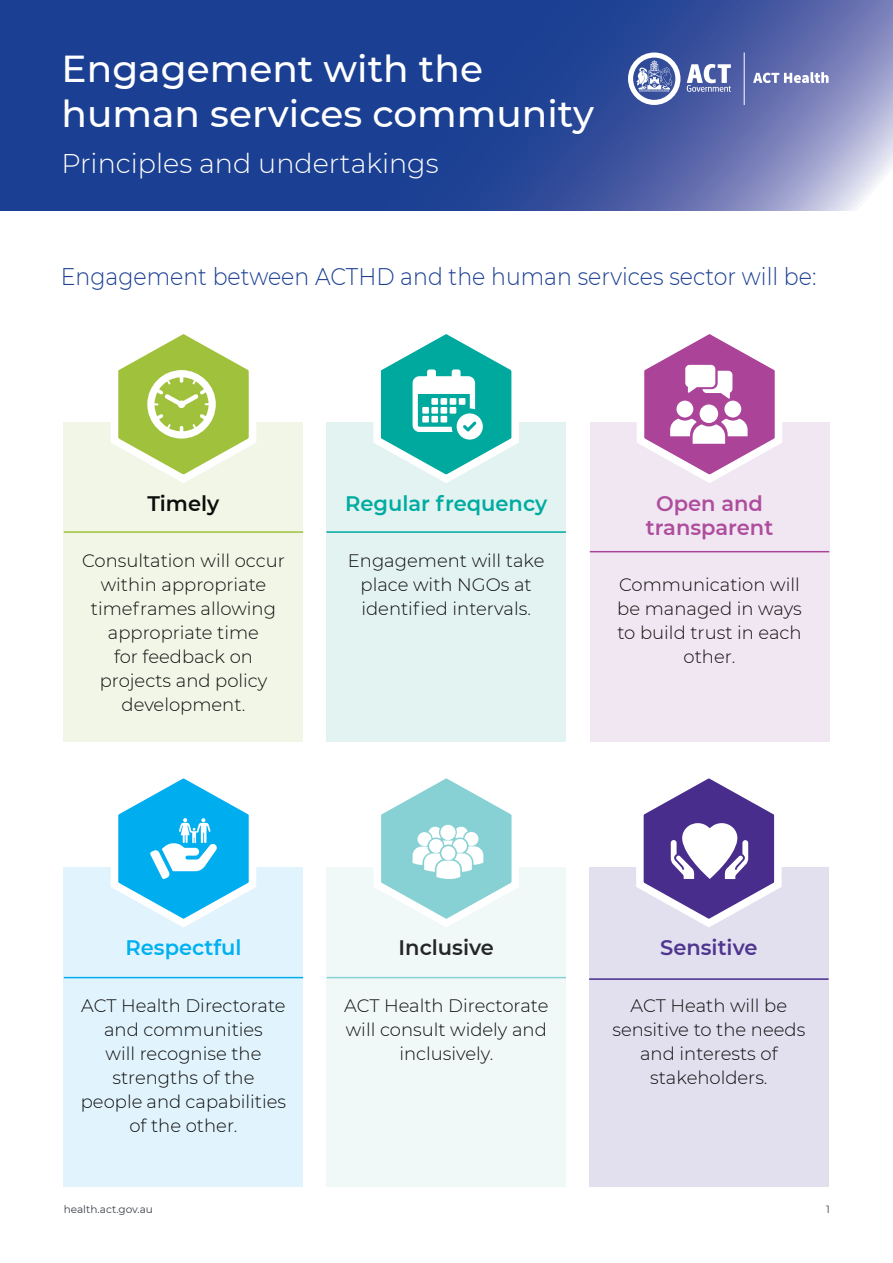
<style>
.page{position:relative;width:893px;height:1263px;background:#fff}
.page>*{position:absolute;margin:0;border:0;box-sizing:border-box;transform-origin:0 0}
.t1{font:500 37.5px/45px "Montserrat";color:#fff}
.t2{font:300 27px "Montserrat";color:#fff}
.t3{font:300 24px "Montserrat";color:#1c4093;scale:.92 1}
.Graphic_H1_12pt{font:600 21px/24px "Montserrat";color:#ae4d9d;text-align:center}
.Graphic_H1_12pt-2{font:600 21px "Montserrat";color:#00aca1}
.Graphic_H1_12pt-3{font:600 21px "Montserrat";color:#00b0f0}
.Graphic_H1_12pt-4{font:600 21px "Montserrat";color:#262626}
.Graphic_H1_12pt-5{font:600 21px "Montserrat";color:#4f3590}
.Graphic_H1_12pt-6{font:600 21px "Montserrat";color:#0d0d0d}
.Graphic_H1_12pt-7{font:300 18px/24px "Montserrat";color:#0d0d0d;text-align:center}
.t4{font:10.5px "Montserrat";color:#3b3f48}
</style>
<div class="page">
<svg style="left:0;top:0;width:893px;height:210px;background:#34519d"></svg>
<div style="left:64px;top:422px;width:239px;height:320px;background:#f2f6e7"></div>
<div style="left:64px;top:867px;width:239px;height:319px;background:#e1f4fd"></div>
<div style="left:326px;top:422px;width:240px;height:320px;background:#e3f3f1"></div>
<div style="left:327px;top:867px;width:239px;height:319px;background:#f0f9f8"></div>
<div style="left:590px;top:422px;width:239px;height:320px;background:#f1e7f2"></div>
<div style="left:589px;top:867px;width:240px;height:319px;background:#e2dfef"></div>
<hr style="left:64px;top:531px;width:239px;height:2px;background:#a0c13b">
<hr style="left:64px;top:977px;width:239px;height:1px;background:#00aeef">
<hr style="left:327px;top:977px;width:239px;height:1px;background:#87d1d4">
<hr style="left:589px;top:978px;width:240px;height:2px;background:#482d8d">
<hr style="left:326px;top:531px;width:240px;height:2px;background:#00a99d">
<hr style="left:590px;top:551px;width:239px;height:1px;background:#ab4399">
<svg style="left:111px;top:334px;width:145px;height:149px"></svg>
<svg style="left:373px;top:334px;width:146px;height:149px"></svg>
<svg style="left:111px;top:778px;width:145px;height:149px"></svg>
<svg style="left:374px;top:778px;width:145px;height:149px"></svg>
<svg style="left:636px;top:778px;width:146px;height:149px"></svg>
<svg style="left:637px;top:334px;width:145px;height:149px"></svg>
<svg style="left:628px;top:53px;width:52px;height:52px"></svg>
<svg style="left:687px;top:64px;width:44px;height:28px"></svg>
<hr style="left:744px;top:53px;width:1px;height:52px;background:#fff">
<svg style="left:753px;top:72px;width:76px;height:11px"></svg>
<p class="t1" style="left:62px;top:45px;width:534px">Engagement with the human services community</p>
<p class="t2" style="left:62px;top:145px;width:378px">Principles and undertakings</p>
<h2 class="t3" style="left:61px;top:260px;width:823px">Engagement between ACTHD and the human services sector will be:</h2>
<p class="Graphic_H1_12pt-6" style="left:148px;top:488px;width:73px">Timely</p>
<p class="Graphic_H1_12pt-7" style="left:82px;top:548px;width:204px">Consultation will occur within appropriate timeframes allowing appropriate time<br>for feedback on projects and policy development.</p>
<p class="Graphic_H1_12pt-2" style="left:345px;top:488px;width:204px">Regular frequency</p>
<p class="Graphic_H1_12pt-7" style="left:348px;top:548px;width:198px">Engagement will take place with NGOs at identified intervals.</p>
<p class="Graphic_H1_12pt" style="left:646px;top:490px;width:129px">Open and transparent</p>
<p class="Graphic_H1_12pt-7" style="left:617px;top:572px;width:186px">Communication will be managed in ways to build trust in each other.</p>
<p class="Graphic_H1_12pt-3" style="left:125px;top:933px;width:118px">Respectful</p>
<p class="Graphic_H1_12pt-7" style="left:81px;top:993px;width:207px">ACT Health Directorate and communities<br>will recognise the strengths of the people and capabilities of the other.</p>
<p class="Graphic_H1_12pt-4" style="left:399px;top:933px;width:97px">Inclusive</p>
<p class="Graphic_H1_12pt-7" style="left:344px;top:993px;width:206px">ACT Health Directorate will consult widely and inclusively.</p>
<p class="Graphic_H1_12pt-5" style="left:660px;top:933px;width:99px">Sensitive</p>
<p class="Graphic_H1_12pt-7" style="left:612px;top:993px;width:194px">ACT Heath will be sensitive to the needs and interests of stakeholders.</p>
<p class="t4" style="left:64px;top:1202px;width:91px">health.act.gov.au</p>
<p class="t4" style="left:826px;top:1202px;width:5px">1</p>
</div>
